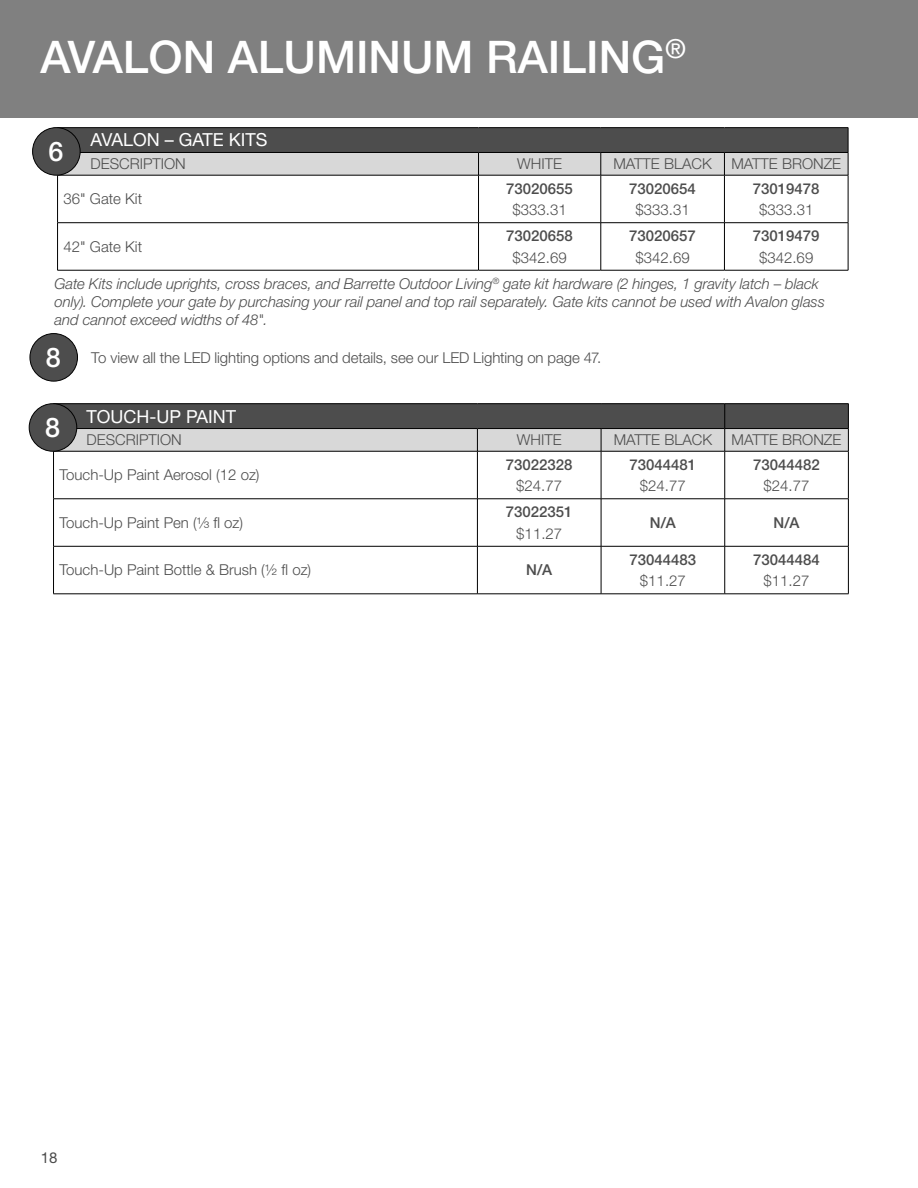
<style>
.page{position:relative;width:918px;height:1188px;background:#fff}
.page>*{position:absolute;margin:0;border:0;box-sizing:border-box;transform-origin:0 0}
.t1{font:500 45px "Helvetica Neue LT Std";color:#fff}
.t2{font:500 27px "Helvetica Neue LT Std";color:#fff}
.t3{font:18px "Helvetica Neue LT Std";color:#fff}
.t4{font:300 15px "Helvetica Neue LT Std";color:#4d4d4d}
.t5{font:italic 300 15px/26.2px "Helvetica Neue LT Std";letter-spacing:-.005em;color:#4d4d4d}
.t6{font:500 15px "Helvetica Neue LT Std";color:#4d4d4d}
.t7{font:15px "Helvetica Neue LT Std";color:#4d4d4d}
.s1{font-style:normal}
.s2{font-weight:500;font-size:27px;color:#fff}
</style>
<div class="page">
<div style="left:0;top:0;width:918px;height:118px;background:#808080"></div>
<hr style="left:53px;top:451px;width:1px;height:48px;background:#000">
<hr style="left:477px;top:451px;width:1px;height:48px;background:#000">
<hr style="left:601px;top:451px;width:124px;height:1px;background:#000">
<hr style="left:601px;top:451px;width:1px;height:48px;background:#000">
<hr style="left:725px;top:451px;width:124px;height:1px;background:#000">
<hr style="left:724px;top:451px;width:1px;height:48px;background:#000">
<hr style="left:848px;top:451px;width:1px;height:48px;background:#000">
<hr style="left:53px;top:499px;width:424px;height:1px;background:#000">
<hr style="left:53px;top:499px;width:1px;height:47px;background:#000">
<hr style="left:477px;top:499px;width:124px;height:1px;background:#000">
<hr style="left:477px;top:499px;width:1px;height:47px;background:#000">
<hr style="left:601px;top:499px;width:124px;height:1px;background:#000">
<hr style="left:601px;top:499px;width:1px;height:47px;background:#000">
<hr style="left:725px;top:499px;width:124px;height:1px;background:#000">
<hr style="left:724px;top:499px;width:1px;height:47px;background:#000">
<hr style="left:848px;top:499px;width:1px;height:47px;background:#000">
<hr style="left:53px;top:546px;width:424px;height:1px;background:#000">
<hr style="left:53px;top:546px;width:1px;height:48px;background:#000">
<hr style="left:477px;top:546px;width:124px;height:1px;background:#000">
<hr style="left:477px;top:546px;width:1px;height:48px;background:#000">
<hr style="left:601px;top:546px;width:124px;height:1px;background:#000">
<hr style="left:601px;top:546px;width:1px;height:48px;background:#000">
<hr style="left:725px;top:546px;width:124px;height:1px;background:#000">
<hr style="left:724px;top:546px;width:1px;height:48px;background:#000">
<hr style="left:848px;top:546px;width:1px;height:48px;background:#000">
<hr style="left:53px;top:594px;width:424px;height:1px;background:#000">
<hr style="left:477px;top:594px;width:124px;height:1px;background:#000">
<hr style="left:601px;top:594px;width:124px;height:1px;background:#000">
<hr style="left:725px;top:594px;width:124px;height:1px;background:#000">
<hr style="left:53px;top:403px;width:424px;height:1px;background:#000">
<hr style="left:477px;top:403px;width:124px;height:1px;background:#000">
<hr style="left:601px;top:403px;width:124px;height:1px;background:#000">
<hr style="left:725px;top:403px;width:124px;height:1px;background:#000">
<svg style="left:58px;top:404px;width:791px;height:47px;background:#8a8a8a"></svg>
<hr style="left:53px;top:451px;width:424px;height:1px;background:#000">
<hr style="left:477px;top:451px;width:124px;height:1px;background:#000">
<hr style="left:57px;top:175px;width:1px;height:48px;background:#000">
<hr style="left:478px;top:175px;width:1px;height:48px;background:#000">
<hr style="left:601px;top:175px;width:123px;height:1px;background:#000">
<hr style="left:601px;top:175px;width:1px;height:48px;background:#000">
<hr style="left:724px;top:175px;width:124px;height:1px;background:#000">
<hr style="left:724px;top:175px;width:1px;height:48px;background:#000">
<hr style="left:848px;top:175px;width:1px;height:48px;background:#000">
<hr style="left:57px;top:222px;width:422px;height:1px;background:#000">
<hr style="left:57px;top:223px;width:1px;height:47px;background:#000">
<hr style="left:479px;top:222px;width:122px;height:1px;background:#000">
<hr style="left:478px;top:223px;width:1px;height:47px;background:#000">
<hr style="left:601px;top:222px;width:123px;height:1px;background:#000">
<hr style="left:601px;top:223px;width:1px;height:47px;background:#000">
<hr style="left:724px;top:222px;width:124px;height:1px;background:#000">
<hr style="left:724px;top:223px;width:1px;height:47px;background:#000">
<hr style="left:848px;top:223px;width:1px;height:47px;background:#000">
<hr style="left:57px;top:270px;width:422px;height:1px;background:#000">
<hr style="left:479px;top:270px;width:122px;height:1px;background:#000">
<hr style="left:601px;top:270px;width:123px;height:1px;background:#000">
<hr style="left:724px;top:270px;width:124px;height:1px;background:#000">
<hr style="left:57px;top:127px;width:422px;height:1px;background:#000">
<hr style="left:479px;top:127px;width:122px;height:1px;background:#000">
<hr style="left:601px;top:127px;width:123px;height:1px;background:#000">
<hr style="left:724px;top:127px;width:124px;height:1px;background:#000">
<svg style="left:61px;top:128px;width:788px;height:47px;background:#898989"></svg>
<hr style="left:57px;top:175px;width:422px;height:1px;background:#000">
<hr style="left:479px;top:175px;width:122px;height:1px;background:#000">
<div style="left:30px;top:334px;width:48px;height:47px;background:#4d4d4d;border-radius:50%"></div>
<div style="left:30px;top:333px;width:48px;height:48px;border:1px solid #000;border-radius:50%"></div>
<div style="left:29px;top:404px;width:48px;height:47px;background:#4d4d4d;border-radius:50%"></div>
<div style="left:29px;top:404px;width:48px;height:47px;border:1px solid #000;border-radius:50%"></div>
<div style="left:33px;top:128px;width:47px;height:47px;background:#4d4d4d;border-radius:50%"></div>
<div style="left:32px;top:127px;width:48px;height:48px;border:1px solid #000;border-radius:50%"></div>
<h1 class="t1" style="left:40px;top:30px;width:647px">AVALON ALUMINUM RAILING<sup>®</sup></h1>
<p class="t3" style="left:91px;top:129px;width:179px">AVALON – GATE KITS</p>
<p class="t4" style="left:91px;top:155px;width:97px">DESCRIPTION</p>
<p class="t4" style="left:517px;top:155px;width:46px">WHITE</p>
<p class="t4" style="left:613px;top:155px;width:100px">MATTE BLACK</p>
<p class="t4" style="left:731px;top:155px;width:111px">MATTE BRONZE</p>
<p class="t4" style="left:64px;top:190px;width:80px">36" Gate Kit</p>
<h2 class="t2" style="left:49px;top:135px;width:17px">6</h2>
<p class="t6" style="left:506px;top:179px;width:68px">73020655</p>
<p class="t4" style="left:513px;top:201px;width:56px">$333.31</p>
<p class="t6" style="left:629px;top:179px;width:68px">73020654</p>
<p class="t4" style="left:635px;top:201px;width:56px">$333.31</p>
<p class="t6" style="left:753px;top:179px;width:68px">73019478</p>
<p class="t4" style="left:759px;top:201px;width:56px">$333.31</p>
<p class="t6" style="left:753px;top:227px;width:68px">73019479</p>
<p class="t5" style="left:54px;top:244px;width:766px;text-indent:705px"><span class="s1">$342.69<br></span>Gate Kits include uprights, cross braces, and Barrette Outdoor Living<sup>®</sup> gate kit hardware (2 hinges, 1 gravity latch <span class="s1">–</span> black</p>
<p class="t5" style="left:55px;top:292px;width:772px;line-height:18px">only). Complete your gate by purchasing your rail panel and top rail separately. Gate kits cannot be used with Avalon glass and cannot exceed widths of 48".</p>
<p class="t4" style="left:46px;top:348px;width:557px"><span class="s2">8</span> To view all the LED lighting options and details, see our LED Lighting on page 47.</p>
<p class="t6" style="left:506px;top:227px;width:68px">73020658</p>
<p class="t4" style="left:513px;top:248px;width:56px">$342.69</p>
<p class="t6" style="left:629px;top:227px;width:68px">73020657</p>
<p class="t4" style="left:635px;top:248px;width:56px">$342.69</p>
<p class="t4" style="left:64px;top:237px;width:80px">42" Gate Kit</p>
<p class="t3" style="left:87px;top:405px;width:151px">TOUCH-UP PAINT</p>
<p class="t4" style="left:87px;top:431px;width:97px">DESCRIPTION</p>
<p class="t4" style="left:517px;top:431px;width:46px">WHITE</p>
<p class="t4" style="left:614px;top:431px;width:100px">MATTE BLACK</p>
<p class="t4" style="left:732px;top:431px;width:111px">MATTE BRONZE</p>
<p class="t4" style="left:60px;top:466px;width:202px">Touch-Up Paint Aerosol (12 oz)</p>
<h2 class="t2" style="left:45px;top:411px;width:17px">8</h2>
<p class="t6" style="left:506px;top:455px;width:68px">73022328</p>
<p class="t4" style="left:516px;top:477px;width:47px">$24.77</p>
<p class="t6" style="left:630px;top:455px;width:68px">73044481</p>
<p class="t4" style="left:640px;top:477px;width:47px">$24.77</p>
<p class="t6" style="left:753px;top:455px;width:68px">73044482</p>
<p class="t4" style="left:764px;top:477px;width:47px">$24.77</p>
<p class="t4" style="left:60px;top:513px;width:185px">Touch-Up Paint Pen (1⁄3 fl oz)</p>
<p class="t6" style="left:506px;top:503px;width:68px">73022351</p>
<p class="t4" style="left:516px;top:524px;width:47px">$11.27</p>
<p class="t4" style="left:60px;top:561px;width:253px">Touch-Up Paint Bottle &amp; Brush (½ fl oz)</p>
<p class="t6" style="left:526px;top:561px;width:28px">N/A</p>
<p class="t6" style="left:650px;top:514px;width:28px">N/A</p>
<p class="t6" style="left:774px;top:514px;width:28px">N/A</p>
<p class="t6" style="left:630px;top:550px;width:68px">73044483</p>
<p class="t4" style="left:640px;top:572px;width:47px">$11.27</p>
<p class="t6" style="left:753px;top:550px;width:68px">73044484</p>
<p class="t4" style="left:764px;top:572px;width:47px">$11.27</p>
<p class="t7" style="left:41px;top:1149px;width:18px">18</p>
</div>
